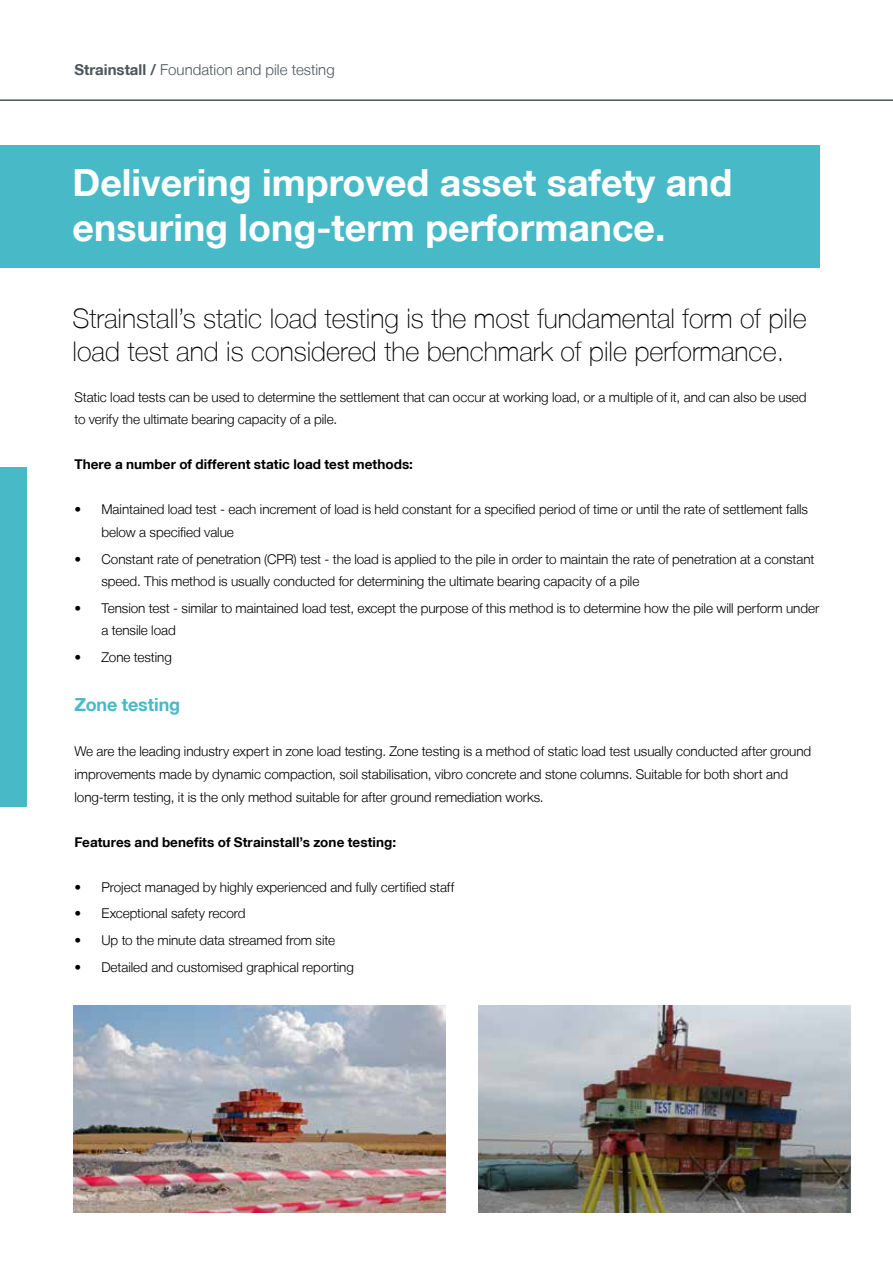
<style>
.page{position:relative;width:893px;height:1263px;background:#fff}
.page>*{position:absolute;margin:0;border:0;box-sizing:border-box;transform-origin:0 0}
.t1{font:700 37.5px/45px "Helvetica Neue LT";color:#fff}
.t2{font:100 27px/33px "Helvetica Neue LT";color:#000}
.t3{font:700 18px "Helvetica Neue LT";letter-spacing:-.01em;color:#48b9c7}
.t4{font:300 15px "Helvetica Neue LT";color:#4d555b}
.t5{font:300 13.5px/22.5px "Helvetica Neue LT";letter-spacing:-.005em;color:#000}
.t6{font:700 13.5px "Helvetica Neue LT";letter-spacing:.005em;color:#000}
.s1{font-weight:700}
</style>
<div class="page">
<hr style="left:0;top:99px;width:893px;height:2px;background:#4d555b">
<div style="left:0;top:467px;width:27px;height:339px;background:#48b9c7"></div>
<div style="left:0;top:145px;width:820px;height:123px;background:#48b9c7"></div>
<img style="left:73px;top:1005px;width:372px;height:207px">
<img style="left:478px;top:1005px;width:372px;height:207px">
<p class="t4" style="left:74px;top:60px;width:262px"><span class="s1">Strainstall /</span> Foundation and pile testing</p>
<h1 class="t1" style="left:73px;top:159px;width:661px">Delivering improved asset safety and ensuring long-term performance.</h1>
<h2 class="t2" style="left:73px;top:302px;width:735px">Strainstall’s static load testing is the most fundamental form of pile load test and is considered the benchmark of pile performance.</h2>
<p class="t5" style="left:74px;top:386px;width:734px">Static load tests can be used to determine the settlement that can occur at working load, or a multiple of it, and can also be used to verify the ultimate bearing capacity of a pile.</p>
<p class="t6" style="left:74px;top:456px;width:340px">There a number of different static load test methods:</p>
<p class="t5" style="left:101px;top:498px;width:708px;text-indent:-27px">• Maintained load test - each increment of load is held constant for a specified period of time or until the rate of settlement falls below a specified value</p>
<p class="t5" style="left:101px;top:547px;width:715px;text-indent:-27px">• Constant rate of penetration (CPR) test - the load is applied to the pile in order to maintain the rate of penetration at a constant speed. This method is usually conducted for determining the ultimate bearing capacity of a pile</p>
<p class="t5" style="left:101px;top:597px;width:719px;text-indent:-27px">• Tension test - similar to maintained load test, except the purpose of this method is to determine how the pile will perform under a tensile load</p>
<p class="t5" style="left:74px;top:646px;width:99px">• Zone testing</p>
<h3 class="t3" style="left:74px;top:694px;width:107px">Zone testing</h3>
<p class="t5" style="left:74px;top:740px;width:738px">We are the leading industry expert in zone load testing. Zone testing is a method of static load test usually conducted after ground improvements made by dynamic compaction, soil stabilisation, vibro concrete and stone columns. Suitable for both short and long-term testing, it is the only method suitable for after ground remediation works.</p>
<p class="t6" style="left:74px;top:833px;width:323px">Features and benefits of Strainstall’s zone testing:</p>
<p class="t5" style="left:74px;top:875px;width:381px">• Project managed by highly experienced and fully certified staff</p>
<p class="t5" style="left:74px;top:902px;width:173px">• Exceptional safety record</p>
<p class="t5" style="left:74px;top:929px;width:262px">• Up to the minute data streamed from site</p>
<p class="t5" style="left:74px;top:955px;width:281px">• Detailed and customised graphical reporting</p>
</div>
